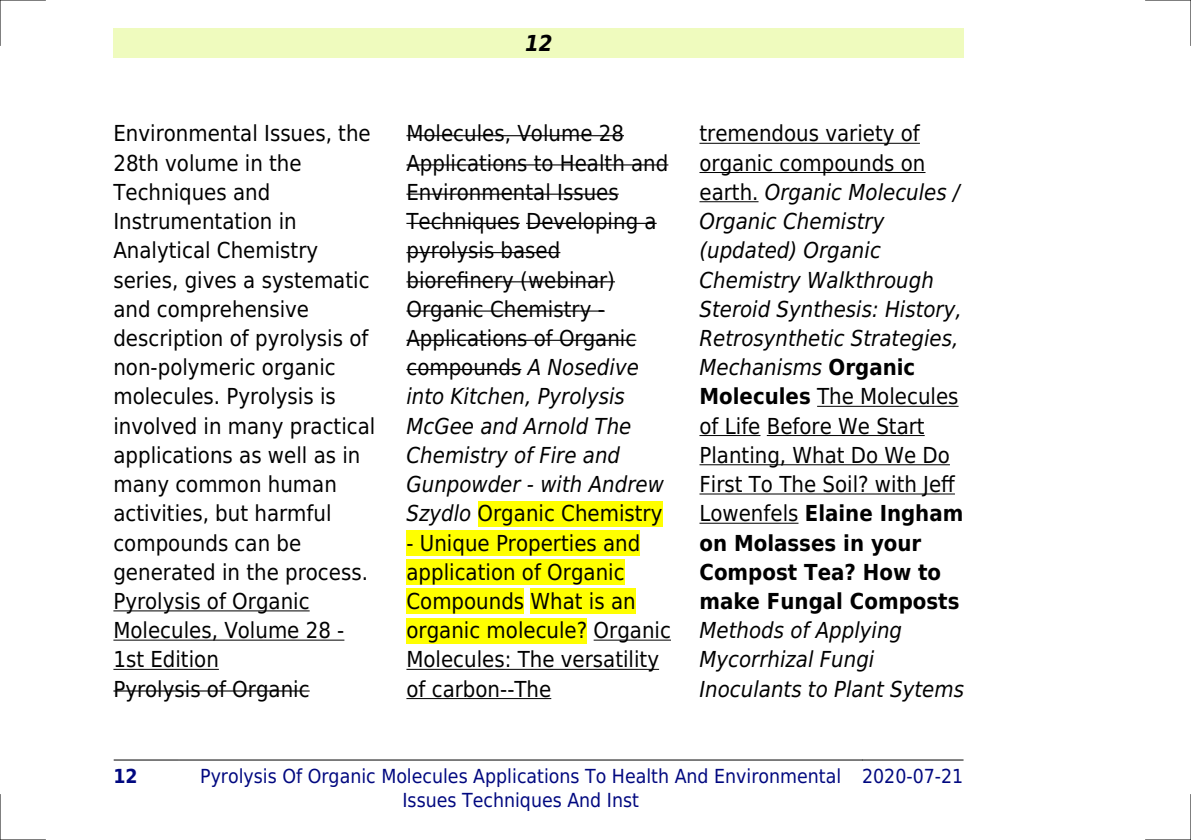
<style>
.page{position:relative;width:1191px;height:840px;background:#fff}
.page>*{position:absolute;margin:0;border:0;box-sizing:border-box;transform-origin:0 0}
.t1{font:22px/29.2px "DejaVu Sans Condensed";color:#000}
.t2{font:italic 22px/29.2px "DejaVu Sans Condensed";color:#000}
.t3{font:italic 700 22px "DejaVu Sans Condensed";color:#000}
.t4{font:19.4px/23.2px "DejaVu Sans Condensed";color:#000880;text-align:center}
.t5{font:700 19.4px "DejaVu Sans Condensed";color:#000880}
.s1{font-style:italic}
.s2{font-style:normal}
.s3{font-weight:700;font-style:normal}
</style>
<div class="page">
<div style="left:113px;top:28px;width:851px;height:30px;background:#effbbe"></div>
<hr style="left:114px;top:759px;width:65px;height:1px;background:#000">
<hr style="left:179px;top:759px;width:683px;height:1px;background:#000">
<hr style="left:862px;top:759px;width:101px;height:1px;background:#000">
<hr style="left:113px;top:610px;width:197px;height:1px;background:#000">
<hr style="left:113px;top:639px;width:231px;height:1px;background:#000">
<hr style="left:113px;top:668px;width:106px;height:1px;background:#000">
<hr style="left:113px;top:690px;width:197px;height:1px;background:#000">
<hr style="left:406px;top:135px;width:218px;height:1px;background:#000">
<hr style="left:406px;top:164px;width:262px;height:1px;background:#000">
<hr style="left:406px;top:193px;width:213px;height:2px;background:#000">
<hr style="left:406px;top:223px;width:114px;height:1px;background:#000">
<hr style="left:526px;top:223px;width:130px;height:1px;background:#000">
<hr style="left:406px;top:252px;width:154px;height:1px;background:#000">
<hr style="left:406px;top:281px;width:209px;height:1px;background:#000">
<hr style="left:406px;top:310px;width:199px;height:1px;background:#000">
<hr style="left:406px;top:339px;width:230px;height:1px;background:#000">
<hr style="left:406px;top:369px;width:115px;height:1px;background:#000">
<div style="left:477px;top:500px;width:185px;height:26px;background:#ff0"></div>
<div style="left:406px;top:530px;width:234px;height:25px;background:#ff0"></div>
<div style="left:406px;top:559px;width:218px;height:25px;background:#ff0"></div>
<div style="left:406px;top:588px;width:118px;height:26px;background:#ff0"></div>
<div style="left:530px;top:588px;width:105px;height:26px;background:#ff0"></div>
<div style="left:406px;top:617px;width:181px;height:26px;background:#ff0"></div>
<hr style="left:593px;top:639px;width:78px;height:1px;background:#000">
<hr style="left:406px;top:668px;width:253px;height:1px;background:#000">
<hr style="left:406px;top:697px;width:145px;height:1px;background:#000">
<hr style="left:699px;top:143px;width:221px;height:1px;background:#000">
<hr style="left:699px;top:172px;width:226px;height:1px;background:#000">
<hr style="left:699px;top:201px;width:59px;height:1px;background:#000">
<hr style="left:817px;top:405px;width:141px;height:1px;background:#000">
<hr style="left:699px;top:435px;width:61px;height:1px;background:#000">
<hr style="left:767px;top:435px;width:157px;height:1px;background:#000">
<hr style="left:699px;top:464px;width:251px;height:1px;background:#000">
<hr style="left:699px;top:493px;width:256px;height:1px;background:#000">
<hr style="left:699px;top:522px;width:99px;height:1px;background:#000">
<hr style="left:0;top:0;width:45px;height:1px;background:#000">
<hr style="left:1145px;top:0;width:46px;height:1px;background:#000">
<hr style="left:0;top:839px;width:45px;height:1px;background:#000">
<hr style="left:1145px;top:839px;width:46px;height:1px;background:#000">
<hr style="left:0;top:0;width:1px;height:45px;background:#000">
<hr style="left:0;top:794px;width:1px;height:45px;background:#000">
<hr style="left:1190px;top:0;width:1px;height:45px;background:#000">
<hr style="left:1190px;top:794px;width:1px;height:45px;background:#000">
<p class="t3" style="left:525px;top:30px;width:29px">12</p>
<p class="t1" style="left:113px;top:119px;width:263px">Environmental Issues, the<br>28th volume in the<br>Techniques and<br>Instrumentation in<br>Analytical Chemistry series, gives a systematic and comprehensive description of pyrolysis of non-polymeric organic molecules. Pyrolysis is involved in many practical applications as well as in many common human activities, but harmful compounds can be generated in the process.<br>Pyrolysis of Organic<br>Molecules, Volume 28 -<br>1st Edition<br>Pyrolysis of Organic</p>
<p class="t1" style="left:406px;top:119px;width:263px">Molecules, Volume 28<br>Applications to Health and<br>Environmental Issues<br>Techniques Developing a pyrolysis based biorefinery (webinar)<br>Organic Chemistry -<br>Applications of Organic compounds <span class="s1">A Nosedive into Kitchen, Pyrolysis<br>McGee and Arnold The<br>Chemistry of Fire and<br>Gunpowder - with Andrew<br>Szydlo</span> Organic Chemistry</p>
<p class="t1" style="left:406px;top:528px;width:266px">- Unique Properties and application of Organic<br>Compounds What is an organic molecule? Organic<br>Molecules: The versatility of carbon--The</p>
<p class="t2" style="left:699px;top:119px;width:265px"><span class="s2">tremendous variety of organic compounds on earth.</span> Organic Molecules /<br>Organic Chemistry (updated) Organic<br>Chemistry Walkthrough<br>Steroid Synthesis: History,<br>Retrosynthetic Strategies,<br>Mechanisms <span class="s3">Organic<br>Molecules</span> <span class="s2">The Molecules of Life Before We Start<br>Planting, What Do We Do<br>First To The Soil? with Jeff<br>Lowenfels</span> <span class="s3">Elaine Ingham on Molasses in your<br>Compost Tea? How to make Fungal Composts</span></p>
<p class="t2" style="left:699px;top:615px;width:266px">Methods of Applying<br>Mycorrhizal Fungi<br>Inoculants to Plant Sytems</p>
<p class="t5" style="left:113px;top:765px;width:26px">12</p>
<p class="t4" style="left:200px;top:764px;width:642px">Pyrolysis Of Organic Molecules Applications To Health And Environmental<br>Issues Techniques And Inst</p>
<p class="t4" style="left:862px;top:764px;width:103px">2020-07-21</p>
</div>
